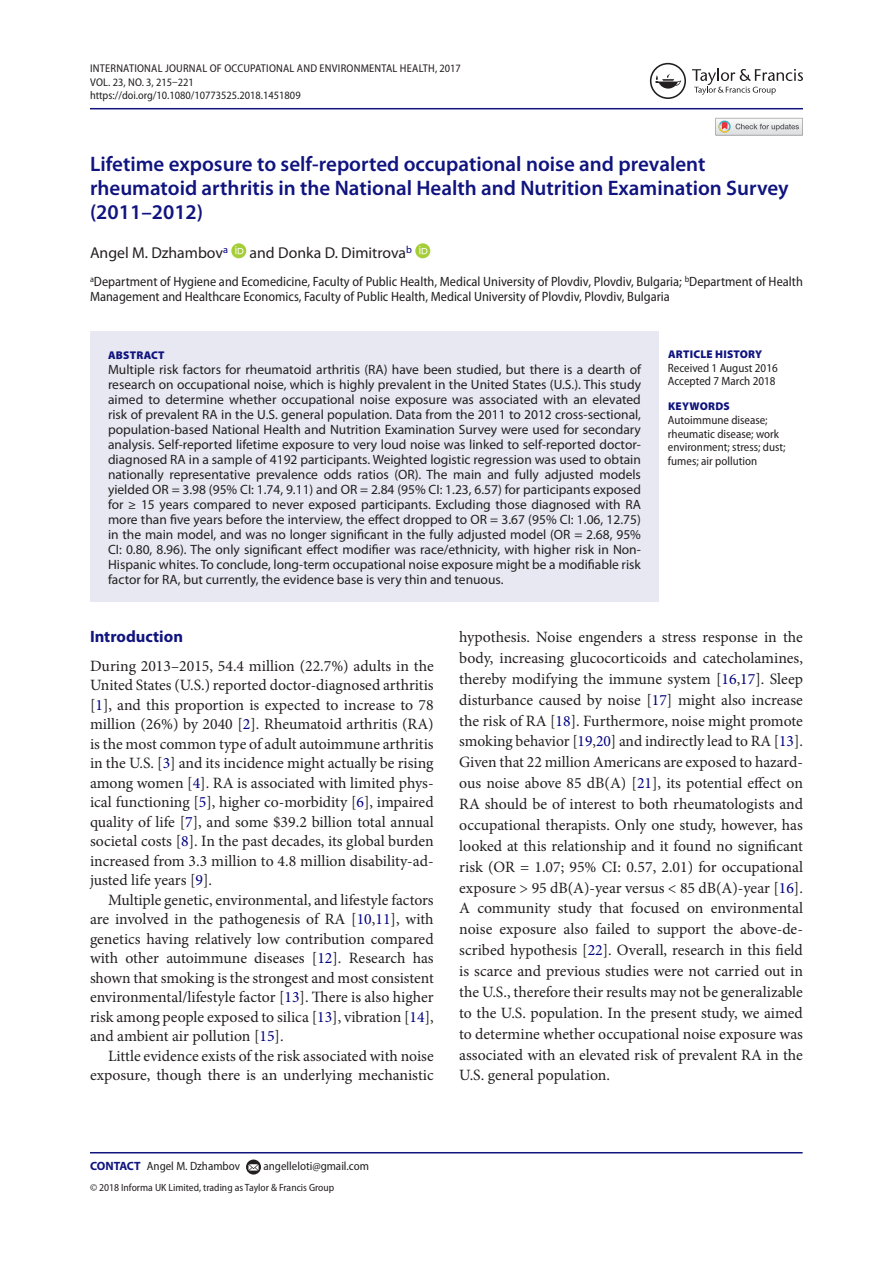
<style>
.page{position:relative;width:893px;height:1263px;background:#fff}
.page>*{position:absolute;margin:0;border:0;box-sizing:border-box;transform-origin:0 0}
.t1{font:600 21px/24px "Myriad Pro";color:#10147e}
.t2{font:700 16.5px "Myriad Pro";color:#10147e}
.t3{font:15.75px/20.9px "Minion Pro";color:#231f20;text-align:justify}
.t4{font:15.75px "Myriad Pro";color:#231f20}
.t5{font:13.5px/15px "Myriad Pro";color:#231f20;text-align:justify}
.t6{font:semi-condensed 13.5px/15px "Myriad Pro";color:#231f20}
.t7{font:semi-condensed 12px/13.5px "Myriad Pro";color:#231f20}
.t8{font:semi-condensed 11.25px/13.5px "Myriad Pro";letter-spacing:.02em;color:#231f20}
.t9{font:900 11.25px "Myriad Pro";letter-spacing:.02em;color:#10147e}
.t10{font:semi-condensed 10.5px "Myriad Pro";color:#231f20}
.s1{color:#000080}
.s2{font-weight:700;font-stretch:normal;color:#10147e}
</style>
<div class="page">
<hr style="left:90px;top:108px;width:713px;height:1px;background:#10147e">
<hr style="left:90px;top:1152px;width:713px;height:1px;background:#10147e">
<svg style="left:246px;top:1159px;width:15px;height:15px"></svg>
<svg style="left:248px;top:1164px;width:11px;height:6px"></svg>
<div style="left:90px;top:332px;width:569px;height:270px;background:#e7e8f2"></div>
<svg style="left:231px;top:243px;width:15px;height:15px"></svg>
<svg style="left:235px;top:246px;width:8px;height:8px"></svg>
<svg style="left:415px;top:243px;width:15px;height:15px"></svg>
<svg style="left:419px;top:246px;width:8px;height:8px"></svg>
<svg style="left:692px;top:69px;width:111px;height:26px"></svg>
<svg style="left:650px;top:63px;width:36px;height:36px"></svg>
<svg style="left:715px;top:118px;width:88px;height:17px"></svg>
<p class="t8" style="left:90px;top:62px;width:372px">International Journal of Occupational and Environmental Health, 2017<br>VOL. 23, NO. 3, 215–221<br>https://doi.org/10.1080/10773525.2018.1451809</p>
<h1 class="t1" style="left:90px;top:151px;width:700px">Lifetime exposure to self-reported occupational noise and prevalent rheumatoid arthritis in the National Health and Nutrition Examination Survey (2011–2012)</h1>
<p class="t4" style="left:90px;top:243px;width:139px">Angel M. Dzhambov<sup>a</sup></p>
<p class="t4" style="left:250px;top:243px;width:164px">and Donka D. Dimitrova<sup>b</sup></p>
<p class="t6" style="left:90px;top:274px;width:714px"><sup>a</sup>Department of Hygiene and Ecomedicine, Faculty of Public Health, Medical University of Plovdiv, Plovdiv, Bulgaria; <sup>b</sup>Department of Health<br>Management and Healthcare Economics, Faculty of Public Health, Medical University of Plovdiv, Plovdiv, Bulgaria</p>
<p class="t9" style="left:108px;top:348px;width:58px">ABSTRACT</p>
<p class="t5" style="left:108px;top:361px;width:534px">Multiple risk factors for rheumatoid arthritis (RA) have been studied, but there is a dearth of research on occupational noise, which is highly prevalent in the United States (U.S.). This study aimed to determine whether occupational noise exposure was associated with an elevated risk of prevalent RA in the U.S. general population. Data from the 2011 to 2012 cross-sectional, population-based National Health and Nutrition Examination Survey were used for secondary analysis. Self-reported lifetime exposure to very loud noise was linked to self-reported doctor&shy;diagnosed RA in a sample of 4192 participants. Weighted logistic regression was used to obtain nationally representative prevalence odds ratios (OR). The main and fully adjusted models yielded OR = 3.98 (95% CI: 1.74, 9.11) and OR = 2.84 (95% CI: 1.23, 6.57) for participants exposed for ≥ 15 years compared to never exposed participants. Excluding those diagnosed with RA more than five years before the interview, the effect dropped to OR = 3.67 (95% CI: 1.06, 12.75) in the main model, and was no longer significant in the fully adjusted model (OR = 2.68, 95% CI: 0.80, 8.96). The only significant effect modifier was race/ethnicity, with higher risk in Non-Hispanic whites. To conclude, long-term occupational noise exposure might be a modifiable risk factor for RA, but currently, the evidence base is very thin and tenuous.</p>
<p class="t9" style="left:668px;top:348px;width:96px">ARTICLE HISTORY</p>
<p class="t7" style="left:668px;top:361px;width:111px">Received 1 August 2016<br>Accepted 7 March 2018</p>
<p class="t9" style="left:668px;top:400px;width:63px">KEYWORDS</p>
<p class="t7" style="left:668px;top:413px;width:119px">Autoimmune disease; rheumatic disease; work environment; stress; dust; fumes; air pollution</p>
<p class="t2" style="left:90px;top:626px;width:95px">Introduction</p>
<p class="t3" style="left:90px;top:656px;width:345px;line-height:19.5px">During 2013–2015, 54.4 million (22.7%) adults in the United States (U.S.) reported doctor-diagnosed arthritis [<span class="s1">1</span>], and this proportion is expected to increase to 78 million (26%) by 2040 [<span class="s1">2</span>]. Rheumatoid arthritis (RA) is the most common type of adult autoimmune arthritis in the U.S. [<span class="s1">3</span>] and its incidence might actually be rising among women [<span class="s1">4</span>]. RA is associated with limited phys&shy;ical functioning [<span class="s1">5</span>], higher co-morbidity [<span class="s1">6</span>], impaired quality of life [<span class="s1">7</span>], and some $39.2 billion total annual societal costs [<span class="s1">8</span>]. In the past decades, its global burden increased from 3.3 million to 4.8 million disability-ad&shy;justed life years [<span class="s1">9</span>].</p>
<p class="t3" style="left:90px;top:890px;width:345px;line-height:19.5px;text-indent:18px">Multiple genetic, environmental, and lifestyle factors are involved in the pathogenesis of RA [<span class="s1">10</span>,<span class="s1">11</span>], with genetics having relatively low contribution compared with other autoimmune diseases [<span class="s1">12</span>]. Research has shown that smoking is the strongest and most consistent environmental/lifestyle factor [<span class="s1">13</span>]. There is also higher risk among people exposed to silica [<span class="s1">13</span>], vibration [<span class="s1">14</span>], and ambient air pollution [<span class="s1">15</span>].</p>
<p class="t3" style="left:90px;top:1046px;width:345px;line-height:19.5px;text-align:right">Little evidence exists of the risk associated with noise exposure, though there is an underlying mechanistic</p>
<p class="t3" style="left:459px;top:627px;width:345px">hypothesis. Noise engenders a stress response in the body, increasing glucocorticoids and catecholamines, thereby modifying the immune system [<span class="s1">16</span>,<span class="s1">17</span>]. Sleep disturbance caused by noise [<span class="s1">17</span>] might also increase the risk of RA [<span class="s1">18</span>]. Furthermore, noise might promote smoking behavior [<span class="s1">19</span>,<span class="s1">20</span>] and indirectly lead to RA [<span class="s1">13</span>].<br>Given that 22 million Americans are exposed to hazard&shy;ous noise above 85 dB(A) [<span class="s1">21</span>], its potential effect on RA should be of interest to both rheumatologists and occupational therapists. Only one study, however, has looked at this relationship and it found no significant risk (OR = 1.07; 95% CI: 0.57, 2.01) for occupational exposure &gt; 95 dB(A)-year versus &lt; 85 dB(A)-year [<span class="s1">16</span>].<br>A community study that focused on environmental noise exposure also failed to support the above-de&shy;scribed hypothesis [<span class="s1">22</span>]. Overall, research in this field is scarce and previous studies were not carried out in the U.S., therefore their results may not be generalizable to the U.S. population. In the present study, we aimed to determine whether occupational noise exposure was associated with an elevated risk of prevalent RA in the U.S. general population.</p>
<p class="t7" style="left:90px;top:1160px;width:152px"><span class="s2">CONTACT</span> Angel M. Dzhambov</p>
<p class="t7" style="left:263px;top:1160px;width:107px">angelleloti@gmail.com</p>
<p class="t10" style="left:90px;top:1182px;width:246px">© 2018 Informa UK Limited, trading as Taylor &amp; Francis Group</p>
</div>
